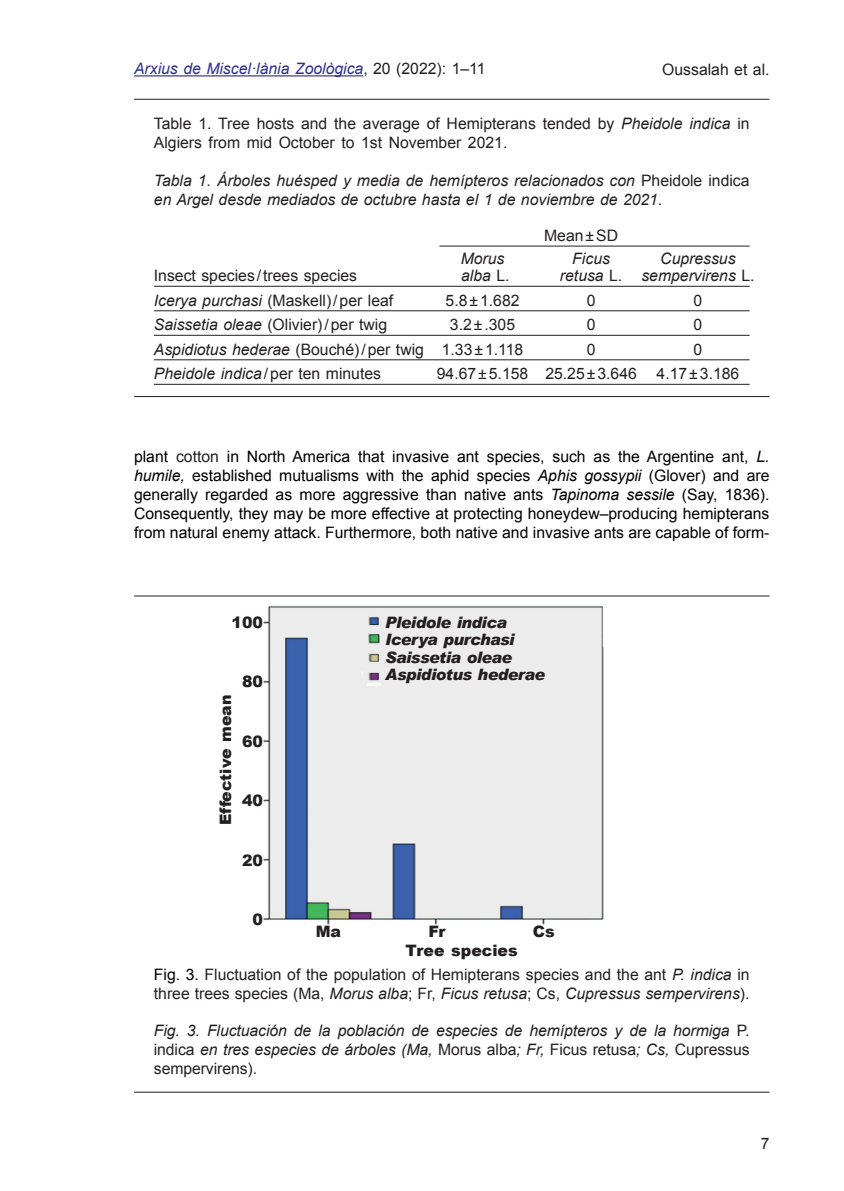
<style>
.page{position:relative;width:844px;height:1191px;background:#fff}
.page>*{position:absolute;margin:0;border:0;box-sizing:border-box;transform-origin:0 0}
.Normal_ang{font:15.75px/18.9px "Arial";color:#000;text-align:justify}
.Taules_1{font:15.75px "Arial";color:#231f20}
.Peu_1_ang{font:15.75px/18.9px "Arial";color:#231f20}
.Peu_2_esp{font:italic 15.75px/18.9px "Arial";letter-spacing:-.005em;color:#231f20;text-align:justify}
.Tau_cap_2_esp{font:italic 15.75px/18.9px "Arial";color:#231f20}
.Tau_cap_1_ang{font:15.75px/18.9px "Arial";color:#231f20}
.Normal_ang-2{font:italic 15.75px "Arial";color:#231f20}
.t1{font:italic 15.75px "Arial";color:#2e3092}
.Normal_ang-3{font:italic 900 15.75px "Arial";letter-spacing:-.03em;color:#231f20}
.Normal_ang-4{font:15.75px "Arial";color:#231f20}
.Taules_1-2{font:italic 15.75px "Arial";color:#231f20}
.Normal_esp{font:900 15.75px "Arial";color:#231f20}
.Normal_esp-2{font:italic 900 15.75px "Arial";letter-spacing:-.03em;color:#231f20}
.Autor_en_títol{font:900 15.75px "Arial";color:#231f20}
.Normal_ang-5{font:900 15.75px "Arial";color:#231f20}
.s1{font-style:normal;color:#231f20}
.s2{font-style:italic}
.s3{font-style:normal}
.s4{color:#231f20}
.s5{color:#000}
</style>
<div class="page">
<hr style="left:134px;top:75px;width:229px;height:1px;background:#2e3092">
<hr style="left:154px;top:286px;width:595px;height:1px;background:#231f20">
<hr style="left:154px;top:310px;width:595px;height:1px;background:#231f20">
<hr style="left:154px;top:335px;width:595px;height:1px;background:#231f20">
<hr style="left:154px;top:359px;width:595px;height:1px;background:#231f20">
<hr style="left:154px;top:384px;width:595px;height:1px;background:#231f20">
<hr style="left:134px;top:396px;width:635px;height:1px;background:#231f20">
<hr style="left:134px;top:595px;width:635px;height:1px;background:#231f20">
<hr style="left:134px;top:99px;width:635px;height:1px;background:#231f20">
<hr style="left:439px;top:246px;width:310px;height:1px;background:#231f20">
<img style="left:263px;top:605px;width:341px;height:320px">
<hr style="left:134px;top:1091px;width:635px;height:1px;background:#231f20">
<p class="t1" style="left:134px;top:58px;width:353px">Arxius de Miscel·lània Zoològica<span class="s1">, 20 (2022): 1–11</span></p>
<p class="Peu_1_ang" style="left:662px;top:60px;width:109px">Oussalah et al.</p>
<p class="Tau_cap_1_ang" style="left:154px;top:114px;width:597px">Table 1. Tree hosts and the average of Hemipterans tended by <span class="s2">Pheidole indica</span> in<br>Algiers from mid October to 1st November 2021.</p>
<p class="Tau_cap_2_esp" style="left:154px;top:171px;width:597px">Tabla 1. Árboles huésped y media de hemípteros relacionados con <span class="s3">Pheidole indica </span>en Argel desde mediados de octubre hasta el 1 de noviembre de 2021.</p>
<p class="Normal_ang-4" style="left:544px;top:225px;width:75px">Mean±SD</p>
<p class="Normal_ang-2" style="left:460px;top:248px;width:45px">Morus</p>
<p class="Normal_ang-2" style="left:572px;top:248px;width:39px">Ficus</p>
<p class="Normal_ang-2" style="left:660px;top:248px;width:77px">Cupressus</p>
<p class="Normal_ang-4" style="left:154px;top:265px;width:205px">Insect species /trees species</p>
<p class="Normal_ang-2" style="left:461px;top:266px;width:50px">alba <span class="s3">L.</span></p>
<p class="Normal_ang-2" style="left:559px;top:266px;width:196px">retusa <span class="s3">L.</span> sempervirens <span class="s3">L.</span></p>
<p class="Taules_1" style="left:154px;top:290px;width:241px"><span class="s2">Icerya purchasi</span> (Maskell)/per leaf</p>
<p class="Taules_1" style="left:445px;top:290px;width:75px">5.8±1.682</p>
<p class="Taules_1" style="left:586px;top:290px;width:10px">0</p>
<p class="Taules_1" style="left:693px;top:290px;width:10px">0</p>
<p class="Taules_1" style="left:154px;top:314px;width:235px"><span class="s2">Saissetia oleae</span> (Olivier)/per twig</p>
<p class="Taules_1" style="left:450px;top:314px;width:67px">3.2±.305</p>
<p class="Taules_1" style="left:586px;top:314px;width:10px">0</p>
<p class="Taules_1" style="left:693px;top:314px;width:10px">0</p>
<p class="Taules_1" style="left:154px;top:339px;width:371px"><span class="s2">Aspidiotus hederae</span> (Bouché)/per twig 1.33±1.118</p>
<p class="Taules_1" style="left:586px;top:339px;width:10px">0</p>
<p class="Taules_1" style="left:693px;top:339px;width:10px">0</p>
<p class="Taules_1-2" style="left:154px;top:364px;width:228px">Pheidole indica<span class="s3">/per ten minutes</span></p>
<p class="Taules_1" style="left:436px;top:363px;width:201px">94.67±5.158 25.25±3.646</p>
<p class="Taules_1" style="left:656px;top:363px;width:84px">4.17±3.186</p>
<p class="Normal_ang" style="left:134px;top:447px;width:636px">plant <span class="s4">cotton</span> in North America that invasive ant species, such as the Argentine ant, <span class="s2">L. humile,</span> established mutualisms with the aphid species <span class="s2">Aphis gossypii</span> (Glover) and are generally regarded as more aggressive than native ants <span class="s2">Tapinoma sessile</span> (Say, 1836).<br>Consequently, they may be more effective at protecting honeydew–producing hemipterans from natural enemy attack. Furthermore, both native and invasive ants are capable of form-</p>
<p class="Autor_en_títol" style="left:231px;top:610px;width:33px">100</p>
<p class="Normal_esp" style="left:214px;top:825px;width:132px;rotate:-90deg">Effective mean</p>
<p class="Autor_en_títol" style="left:242px;top:670px;width:23px">80</p>
<p class="Autor_en_títol" style="left:242px;top:729px;width:23px">60</p>
<p class="Autor_en_títol" style="left:242px;top:789px;width:23px">40</p>
<p class="Autor_en_títol" style="left:242px;top:848px;width:23px">20</p>
<p class="Autor_en_títol" style="left:252px;top:908px;width:12px">0</p>
<p class="Normal_ang-3" style="left:385px;top:612px;width:123px">Pleidole indica</p>
<p class="Normal_ang-3" style="left:385px;top:630px;width:131px">Icerya purchasi</p>
<p class="Normal_ang-3" style="left:385px;top:647px;width:128px">Saissetia oleae</p>
<p class="Normal_esp-2" style="left:385px;top:665px;width:161px">Aspidiotus hederae</p>
<p class="Normal_ang-5" style="left:315px;top:920px;width:27px">Ma</p>
<p class="Normal_ang-5" style="left:428px;top:920px;width:18px">Fr</p>
<p class="Normal_ang-5" style="left:532px;top:920px;width:23px">Cs</p>
<p class="Normal_esp" style="left:405px;top:939px;width:114px">Tree species</p>
<p class="Peu_1_ang" style="left:154px;top:965px;width:597px"><span class="s5">Fig. 3.</span> Fluctuation of the population of Hemipterans species and the ant <span class="s2">P. indica</span> in three trees species (Ma, <span class="s2">Morus alba</span>; Fr, <span class="s2">Ficus retusa</span>; Cs, <span class="s2">Cupressus sempervirens</span>).</p>
<p class="Peu_2_esp" style="left:154px;top:1021px;width:597px">Fig. 3. Fluctuación de la población de especies de hemípteros y de la hormiga <span class="s3">P. indica</span> en tres especies de árboles (Ma, <span class="s3">Morus alba</span>; Fr, <span class="s3">Ficus retusa</span>; Cs, <span class="s3">Cupressus sempervirens).</span></p>
<p class="Peu_1_ang" style="left:760px;top:1134px;width:10px">7</p>
</div>
